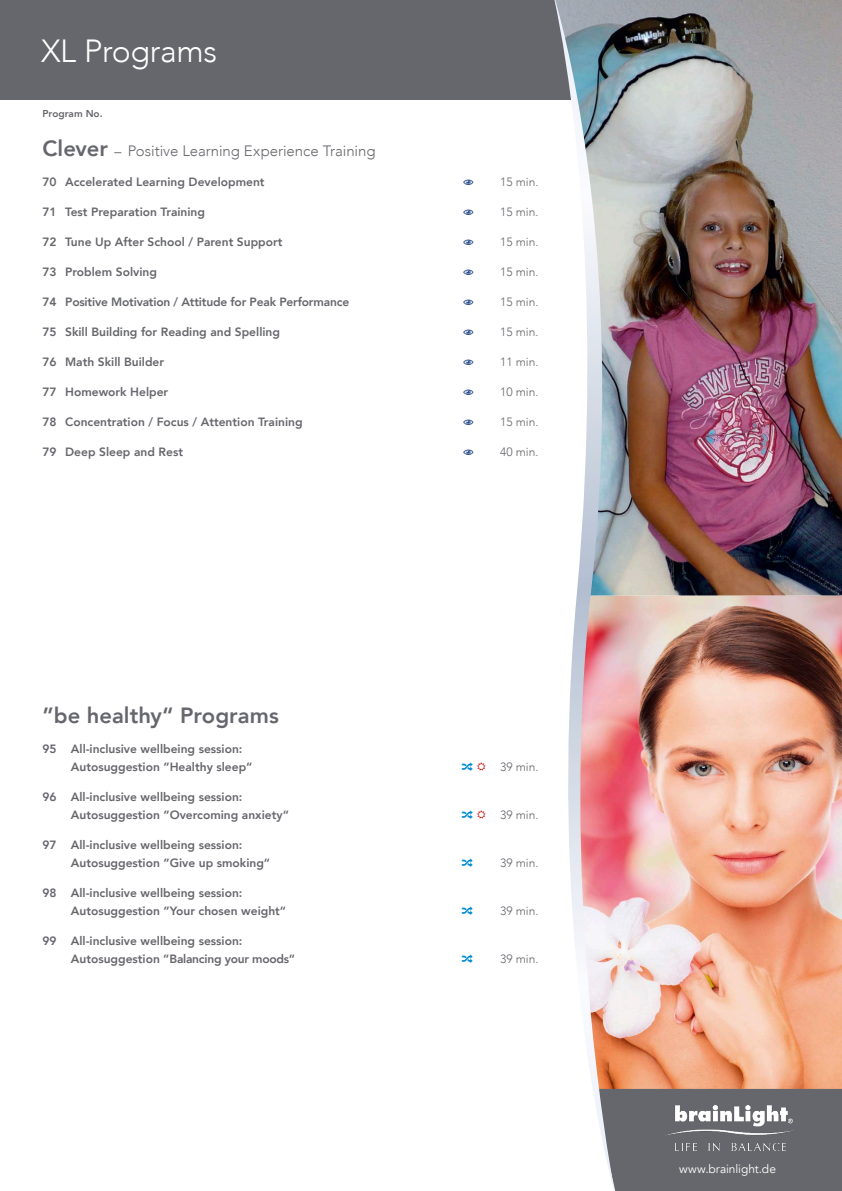
<style>
.page{position:relative;width:842px;height:1191px;background:#fff}
.page>*{position:absolute;margin:0;border:0;box-sizing:border-box;transform-origin:0 0}
.t1{font:300 32px "Avenir";letter-spacing:-.01em;color:#fff}
.t2{font:800 22px "Avenir";color:#66676c}
.t3{font:300 15px "Avenir";color:#66676c}
.t4{font:800 12px/18px "Avenir";color:#66676c}
.t5{font:300 12px "Avenir";color:#66676c}
.t6{font:12px "Avenir";color:#fff}
.t7{font:800 10px "Avenir";color:#66676c}
.s1{font-weight:800;font-size:22px}
.s2{font-size:14px}
</style>
<div class="page">
<div style="left:0;top:0;width:842px;height:99px;background:#66676c"></div>
<img style="left:626px;top:595px;width:216px;height:494px">
<div style="left:626px;top:1089px;width:216px;height:102px;background:#66676c"></div>
<img style="left:626px;top:0;width:216px;height:595px">
<img style="left:547px;top:0;width:79px;height:1191px">
<img style="left:666px;top:1105px;width:129px;height:45px">
<h1 class="t1" style="left:41px;top:32px;width:177px">XL Programs</h1>
<p class="t7" style="left:43px;top:106px;width:62px">Program No.</p>
<p class="t3" style="left:43px;top:142px;width:334px"><span class="s1">Clever</span> <span class="s2">–</span> Positive Learning Experience Training</p>
<p class="t4" style="left:43px;top:173px;width:224px">70 Accelerated Learning Development</p>
<p class="t5" style="left:500px;top:175px;width:40px">15 min.</p>
<p class="t4" style="left:43px;top:203px;width:164px">71 Test Preparation Training</p>
<p class="t5" style="left:500px;top:205px;width:40px">15 min.</p>
<p class="t4" style="left:43px;top:233px;width:241px">72 Tune Up After School / Parent Support</p>
<p class="t5" style="left:500px;top:235px;width:40px">15 min.</p>
<p class="t4" style="left:43px;top:263px;width:116px">73 Problem Solving</p>
<p class="t5" style="left:500px;top:265px;width:40px">15 min.</p>
<p class="t4" style="left:43px;top:293px;width:308px">74 Positive Motivation / Attitude for Peak Performance</p>
<p class="t5" style="left:500px;top:295px;width:40px">15 min.</p>
<p class="t4" style="left:43px;top:323px;width:239px">75 Skill Building for Reading and Spelling</p>
<p class="t5" style="left:500px;top:325px;width:40px">15 min.</p>
<p class="t4" style="left:43px;top:353px;width:123px">76 Math Skill Builder</p>
<p class="t5" style="left:500px;top:355px;width:40px">11 min.</p>
<p class="t4" style="left:43px;top:383px;width:127px">77 Homework Helper</p>
<p class="t5" style="left:500px;top:385px;width:40px">10 min.</p>
<p class="t4" style="left:43px;top:413px;width:262px">78 Concentration / Focus / Attention Training</p>
<p class="t5" style="left:500px;top:415px;width:40px">15 min.</p>
<p class="t4" style="left:43px;top:443px;width:142px">79 Deep Sleep and Rest</p>
<p class="t5" style="left:500px;top:445px;width:40px">40 min.</p>
<h2 class="t2" style="left:43px;top:698px;width:238px">”be healthy“ Programs</h2>
<p class="t4" style="left:71px;top:740px;width:183px;text-indent:-28px">95 All-inclusive wellbeing session:<br>Autosuggestion ”Healthy sleep“</p>
<p class="t4" style="left:71px;top:788px;width:220px;text-indent:-28px">96 All-inclusive wellbeing session:<br>Autosuggestion ”Overcoming anxiety“</p>
<p class="t4" style="left:71px;top:836px;width:201px;text-indent:-28px">97 All-inclusive wellbeing session:<br>Autosuggestion ”Give up smoking“</p>
<p class="t4" style="left:71px;top:884px;width:217px;text-indent:-28px">98 All-inclusive wellbeing session:<br>Autosuggestion ”Your chosen weight“</p>
<p class="t4" style="left:71px;top:932px;width:226px;text-indent:-28px">99 All-inclusive wellbeing session:<br>Autosuggestion ”Balancing your moods“</p>
<p class="t5" style="left:500px;top:760px;width:40px">39 min.</p>
<p class="t5" style="left:500px;top:808px;width:40px">39 min.</p>
<p class="t5" style="left:500px;top:856px;width:40px">39 min.</p>
<p class="t5" style="left:500px;top:904px;width:40px">39 min.</p>
<p class="t5" style="left:500px;top:952px;width:40px">39 min.</p>
<p class="t6" style="left:679px;top:1161px;width:98px">www.brainlight.de</p>
</div>
